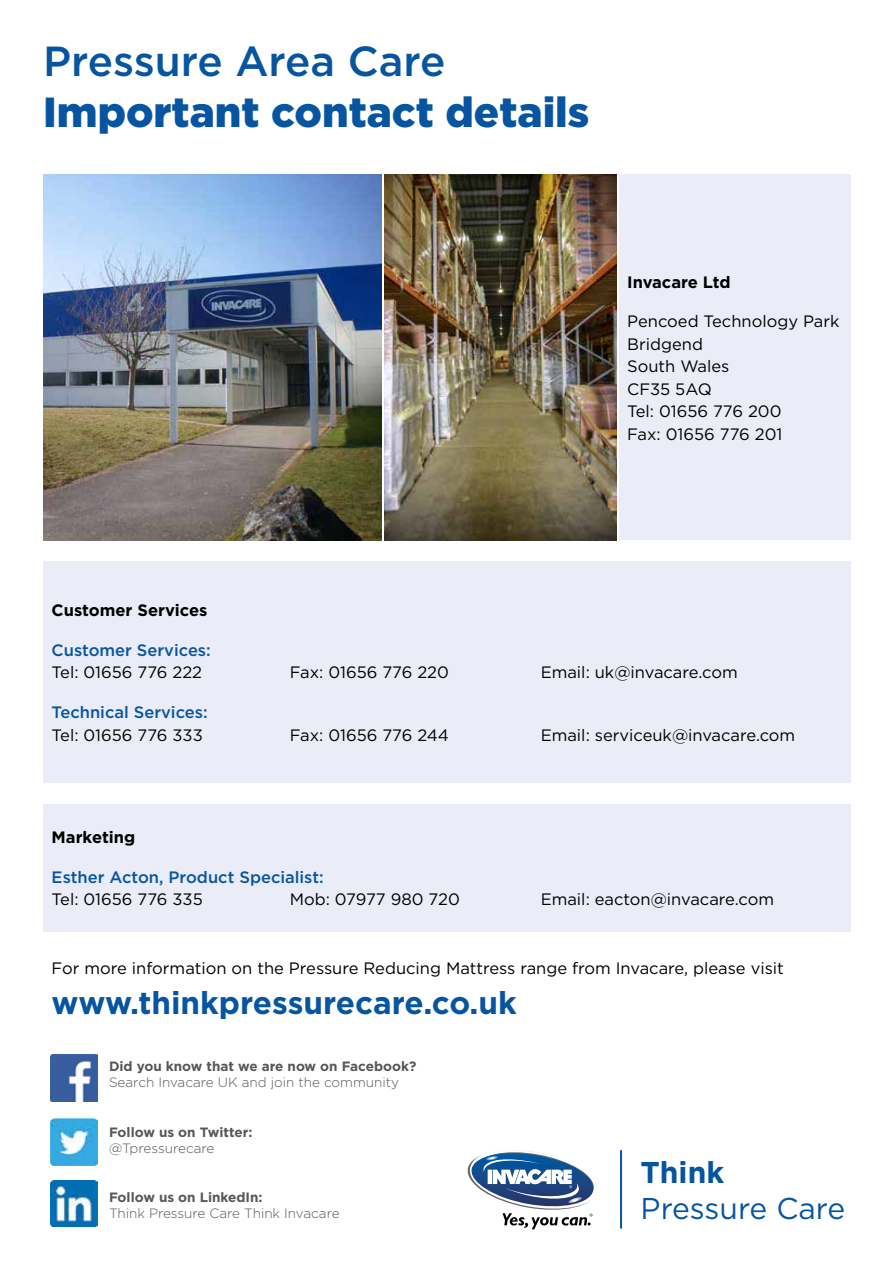
<style>
.page{position:relative;width:893px;height:1263px;background:#fff}
.page>*{position:absolute;margin:0;border:0;box-sizing:border-box;transform-origin:0 0}
.t1{font:900 42px "Gotham";color:#0755a0}
.t2{font:500 42px "Gotham";color:#0755a0}
.t3{font:700 31.5px "Gotham";color:#0755a0}
.t4{font:30px "Gotham";color:#0755a0}
.t5{font:700 30px "Gotham";color:#0755a0}
.t6{font:16.5px/22.5px "Gotham";color:#000}
.t7{font:500 16.5px "Gotham";color:#0755a0}
.t8{font:700 16.5px "Gotham";color:#000}
.t9{font:300 13.5px "Gotham";color:#575756}
.t10{font:700 13.5px "Gotham";color:#575756}
</style>
<div class="page">
<img style="left:51px;top:1119px;width:46px;height:46px">
<img style="left:51px;top:1180px;width:46px;height:47px">
<svg style="left:468px;top:1150px;width:126px;height:79px"></svg>
<hr style="left:620px;top:1150px;width:2px;height:78px;background:#0755a0">
<img style="left:51px;top:1054px;width:47px;height:47px">
<img style="left:43px;top:174px;width:338px;height:366px">
<div style="left:619px;top:174px;width:231px;height:366px;background:#eaecf7"></div>
<div style="left:43px;top:561px;width:807px;height:221px;background:#eaecf7"></div>
<div style="left:43px;top:804px;width:807px;height:127px;background:#eaecf7"></div>
<img style="left:385px;top:174px;width:232px;height:366px">
<h1 class="t2" style="left:43px;top:34px;width:404px">Pressure Area Care</h1>
<h1 class="t1" style="left:43px;top:83px;width:548px">Important contact details</h1>
<p class="t8" style="left:627px;top:271px;width:105px">Invacare Ltd</p>
<p class="t6" style="left:627px;top:310px;width:214px">Pencoed Technology Park<br>Bridgend<br>South Wales<br>CF35 5AQ<br>Tel: 01656 776 200<br>Fax: 01656 776 201</p>
<p class="t8" style="left:52px;top:600px;width:157px">Customer Services</p>
<p class="t7" style="left:52px;top:639px;width:161px">Customer Services:</p>
<p class="t6" style="left:52px;top:661px;width:152px">Tel: 01656 776 222</p>
<p class="t6" style="left:290px;top:661px;width:161px">Fax: 01656 776 220</p>
<p class="t6" style="left:541px;top:661px;width:198px">Email: uk@invacare.com</p>
<p class="t7" style="left:52px;top:701px;width:158px">Technical Services:</p>
<p class="t6" style="left:52px;top:723px;width:153px">Tel: 01656 776 333</p>
<p class="t6" style="left:290px;top:723px;width:161px">Fax: 01656 776 244</p>
<p class="t6" style="left:541px;top:723px;width:256px">Email: serviceuk@invacare.com</p>
<p class="t8" style="left:52px;top:826px;width:85px">Marketing</p>
<p class="t7" style="left:52px;top:866px;width:274px">Esther Acton, Product Specialist:</p>
<p class="t6" style="left:52px;top:888px;width:153px">Tel: 01656 776 335</p>
<p class="t6" style="left:290px;top:888px;width:172px">Mob: 07977 980 720</p>
<p class="t6" style="left:541px;top:888px;width:235px">Email: eacton@invacare.com</p>
<p class="t6" style="left:52px;top:957px;width:734px">For more information on the Pressure Reducing Mattress range from Invacare, please visit</p>
<h2 class="t3" style="left:52px;top:982px;width:467px">www.thinkpressurecare.co.uk</h2>
<p class="t10" style="left:109px;top:1057px;width:309px">Did you know that we are now on Facebook?</p>
<p class="t9" style="left:109px;top:1074px;width:292px">Search Invacare UK and join the community</p>
<p class="t10" style="left:109px;top:1123px;width:145px">Follow us on Twitter:</p>
<p class="t9" style="left:109px;top:1139px;width:107px">@Tpressurecare</p>
<p class="t10" style="left:109px;top:1188px;width:155px">Follow us on LinkedIn:</p>
<p class="t9" style="left:109px;top:1205px;width:232px">Think Pressure Care Think Invacare</p>
<h3 class="t5" style="left:641px;top:1153px;width:85px">Think</h3>
<h3 class="t4" style="left:641px;top:1189px;width:206px">Pressure Care</h3>
</div>
